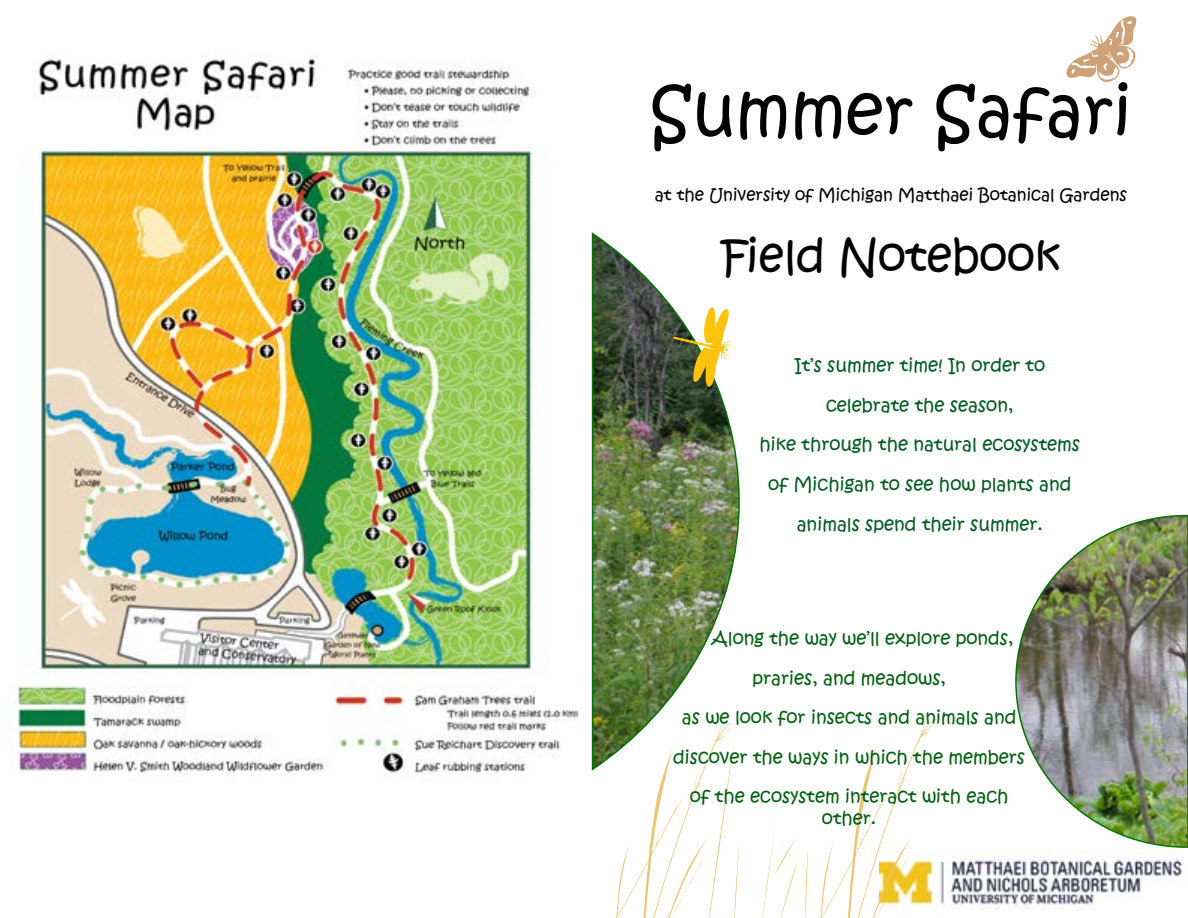
<style>
.page{position:relative;width:1188px;height:918px;background:#fff}
.page>*{position:absolute;margin:0;border:0;box-sizing:border-box;transform-origin:0 0}
.t1{font:67.5px "Kristen ITC";color:#000}
.t2{font:45px "Kristen ITC";color:#000}
.t3{font:18px/39.6px "Kristen ITC";color:#00600f;text-align:center}
.t4{font:18px/39.6px "Kristen ITC";color:#005b21;text-align:center}
.t5{font:16.5px "Kristen ITC";color:#000}
</style>
<div class="page">
<img style="left:15px;top:54px;width:564px;height:725px">
<img style="left:936px;top:852px;width:247px;height:58px">
<img style="left:1015px;top:514px;width:173px;height:334px">
<img style="left:591px;top:232px;width:149px;height:539px">
<svg style="left:805px;top:848px;width:3px;height:70px"></svg>
<svg style="left:615px;top:714px;width:124px;height:204px"></svg>
<svg style="left:762px;top:805px;width:36px;height:113px"></svg>
<svg style="left:820px;top:714px;width:115px;height:204px"></svg>
<svg style="left:672px;top:305px;width:61px;height:83px"></svg>
<svg style="left:1066px;top:16px;width:71px;height:66px"></svg>
<h1 class="t1" style="left:650px;top:67px;width:484px">Summer Safari</h1>
<p class="t5" style="left:655px;top:184px;width:474px">at the University of Michigan Matthaei Botanical Gardens</p>
<h2 class="t2" style="left:722px;top:227px;width:340px">Field Notebook</h2>
<p class="t4" style="left:795px;top:346px;width:252px">It’s summer time! In order to celebrate the season,</p>
<p class="t4" style="left:760px;top:425px;width:322px">hike through the natural ecosystems of Michigan to see how plants and animals spend their summer.</p>
<p class="t3" style="left:712px;top:619px;width:303px">Along the way we’ll explore ponds,</p>
<p class="t3" style="left:682px;top:658px;width:336px">praries, and meadows,<br>as we look for insects and animals and</p>
<p class="t3" style="left:673px;top:738px;width:353px">discover the ways in which the members</p>
<p class="t3" style="left:690px;top:786px;width:320px;line-height:21.6px">of the ecosystem interact with each other.</p>
</div>
